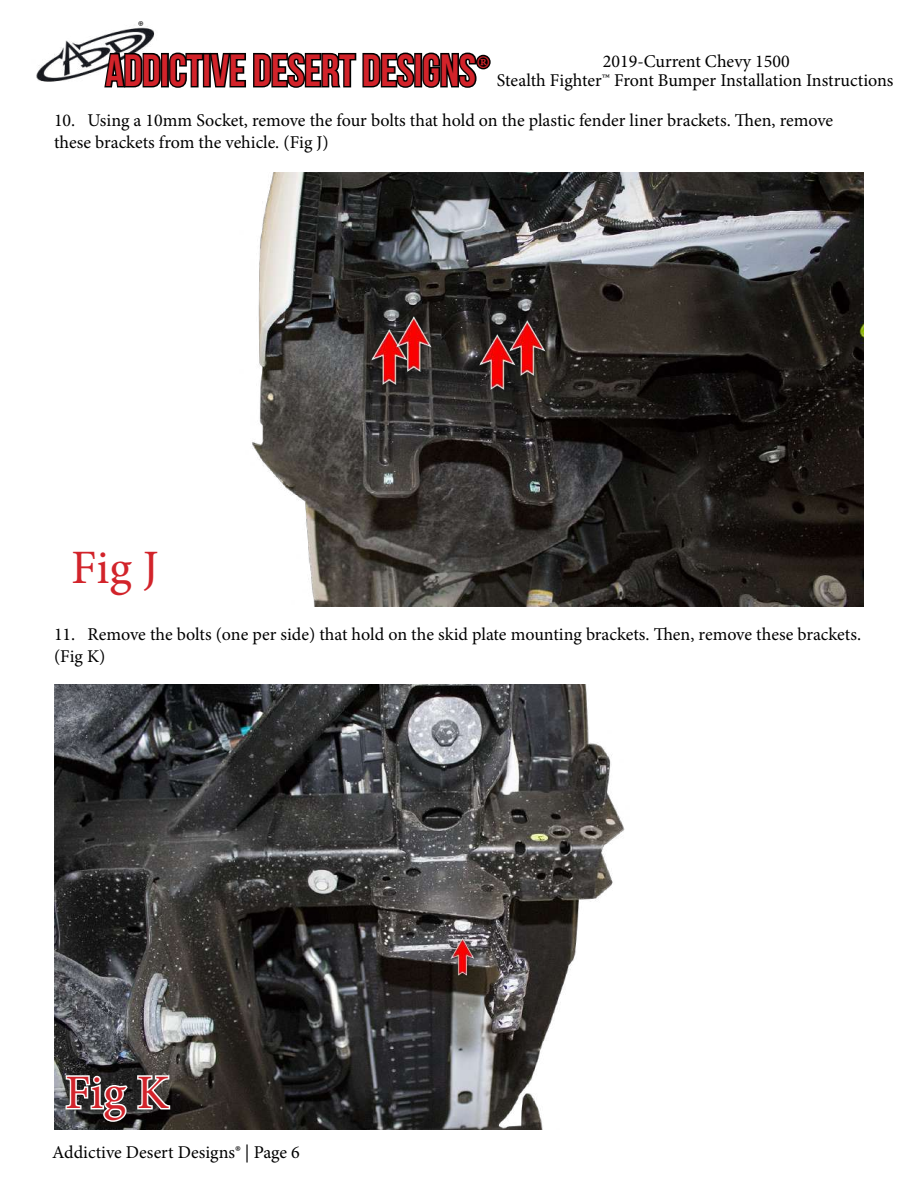
<style>
.page{position:relative;width:918px;height:1188px;background:#fff}
.page>*{position:absolute;margin:0;border:0;box-sizing:border-box;transform-origin:0 0}
.t1{font:48px "Minion Pro";color:#d2232a}
.t2{font:45px "Bebas Neue";color:#d2232a}
.t3{font:18px/21.6px "Minion Pro";color:#000}
.s1{font-family:"Minion Pro"}
</style>
<div class="page">
<img style="left:36px;top:26px;width:119px;height:56px">
<svg style="left:103px;top:51px;width:59px;height:37px"></svg>
<div style="left:161px;top:53px;width:8px;height:34px;border:3px solid #000"></div>
<svg style="left:168px;top:52px;width:323px;height:36px"></svg>
<img style="left:252px;top:173px;width:612px;height:434px">
<img style="left:370px;top:328px;width:42px;height:62px">
<img style="left:394px;top:314px;width:43px;height:62px">
<img style="left:478px;top:332px;width:42px;height:62px">
<img style="left:508px;top:319px;width:42px;height:62px">
<img style="left:54px;top:685px;width:571px;height:445px">
<img style="left:449px;top:937px;width:29px;height:42px">
<svg style="left:64px;top:1074px;width:65px;height:49px"></svg>
<svg style="left:136px;top:1074px;width:36px;height:37px"></svg>
<p class="t3" style="left:497px;top:51px;width:398px;line-height:19.4px;text-align:center">2019-Current Chevy 1500<br>Stealth Fighter™ Front Bumper Installation Instructions</p>
<h2 class="t2" style="left:106px;top:46px;width:386px">ADDICTIVE DESERT DESIGNS<span class="s1">®</span></h2>
<p class="t3" style="left:54px;top:110px;width:781px">10. Using a 10mm Socket, remove the four bolts that hold on the plastic fender liner brackets. Then, remove these brackets from the vehicle. (Fig J)</p>
<h1 class="t1" style="left:71px;top:536px;width:89px">Fig J</h1>
<p class="t3" style="left:54px;top:624px;width:809px">11. Remove the bolts (one per side) that hold on the skid plate mounting brackets. Then, remove these brackets. (Fig K)</p>
<h1 class="t1" style="left:65px;top:1061px;width:105px">Fig K</h1>
<p class="t3" style="left:52px;top:1141px;width:249px">Addictive Desert Designs® | Page 6</p>
</div>
